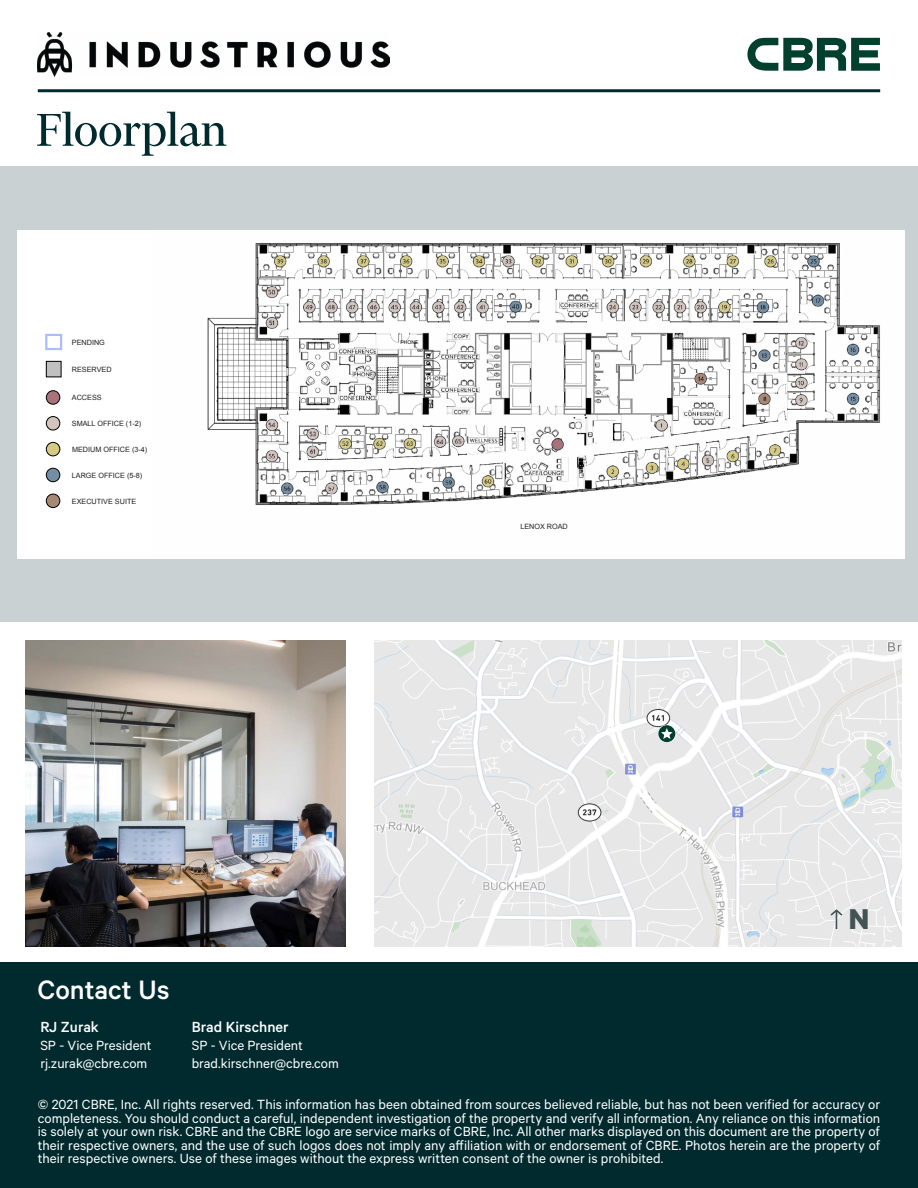
<style>
.page{position:relative;width:918px;height:1188px;background:#fff}
.page>*{position:absolute;margin:0;border:0;box-sizing:border-box;transform-origin:0 0}
.t1{font:52.5px "Financier Display";color:#002a2e}
.t2{font:700 32.25px "Calibre";color:#435254}
.t3{font:500 30px "Calibre";color:#fff}
.t4{font:500 16.5px "Calibre";color:#fff}
.t5{font:15px/13.5px "Calibre";color:#fff}
.t6{font:7.2px "Arial";color:#231f20}
.t7{font:5.1px "Arial";color:#000}
</style>
<div class="page">
<div style="left:0;top:166px;width:918px;height:456px;background:#cad1d3"></div>
<div style="left:17px;top:230px;width:888px;height:328px;background:#fff"></div>
<img style="left:207px;top:243px;width:674px;height:262px">
<div style="left:46px;top:361px;width:15px;height:16px;background:#c0c0c0"></div>
<div style="left:46px;top:361px;width:15px;height:16px;border:1px solid #000"></div>
<div style="left:45px;top:334px;width:17px;height:16px;border:2px solid #a9bcfe"></div>
<svg style="left:46px;top:390px;width:14px;height:15px"></svg>
<svg style="left:46px;top:416px;width:14px;height:15px"></svg>
<svg style="left:46px;top:442px;width:14px;height:14px"></svg>
<svg style="left:46px;top:468px;width:14px;height:14px"></svg>
<svg style="left:46px;top:494px;width:14px;height:14px"></svg>
<svg style="left:747px;top:38px;width:133px;height:33px"></svg>
<hr style="left:38px;top:89px;width:842px;height:3px;background:#002a2e">
<div style="left:0;top:963px;width:918px;height:225px;background:#002a2e"></div>
<img style="left:26px;top:640px;width:320px;height:307px">
<img style="left:374px;top:640px;width:528px;height:307px">
<svg style="left:658px;top:725px;width:18px;height:18px"></svg>
<svg style="left:658px;top:725px;width:17px;height:17px"></svg>
<svg style="left:661px;top:728px;width:12px;height:11px"></svg>
<svg style="left:829px;top:908px;width:15px;height:21px"></svg>
<img style="left:38px;top:33px;width:352px;height:43px">
<h1 class="t1" style="left:36px;top:103px;width:192px">Floorplan</h1>
<p class="t6" style="left:72px;top:337px;width:35px">PENDING</p>
<p class="t6" style="left:72px;top:365px;width:41px">RESERVED</p>
<p class="t6" style="left:72px;top:393px;width:31px">ACCESS</p>
<p class="t6" style="left:72px;top:419px;width:71px">SMALL OFFICE (1-2)</p>
<p class="t6" style="left:72px;top:445px;width:77px">MEDIUM OFFICE (3-4)</p>
<p class="t6" style="left:72px;top:470px;width:72px">LARGE OFFICE (5-8)</p>
<p class="t6" style="left:72px;top:496px;width:66px">EXECUTIVE SUITE</p>
<p class="t7" style="left:401px;top:339px;width:20px">PHONE</p>
<p class="t6" style="left:520px;top:522px;width:49px">LENOX ROAD</p>
<h3 class="t3" style="left:37px;top:972px;width:134px">Contact Us</h3>
<p class="t4" style="left:40px;top:1017px;width:60px">RJ Zurak</p>
<p class="t5" style="left:40px;top:1035px;width:113px;line-height:18px">SP - Vice President rj.zurak@cbre.com</p>
<p class="t4" style="left:192px;top:1017px;width:99px">Brad Kirschner</p>
<p class="t5" style="left:192px;top:1035px;width:149px;line-height:18px">SP - Vice President brad.kirschner@cbre.com</p>
<h2 class="t2" style="left:849px;top:899px;width:22px">N</h2>
<p class="t5" style="left:38px;top:1097px;width:844px;text-align:justify">© 2021 CBRE, Inc. All rights reserved. This information has been obtained from sources believed reliable, but has not been verified for accuracy or completeness. You should conduct a careful, independent investigation of the property and verify all information. Any reliance on this information is solely at your own risk. CBRE and the CBRE logo are service marks of CBRE, Inc. All other marks displayed on this document are the property of their respective owners, and the use of such logos does not imply any affiliation with or endorsement of CBRE. Photos herein are the property of their respective owners. Use of these images without the express written consent of the owner is prohibited.</p>
</div>
